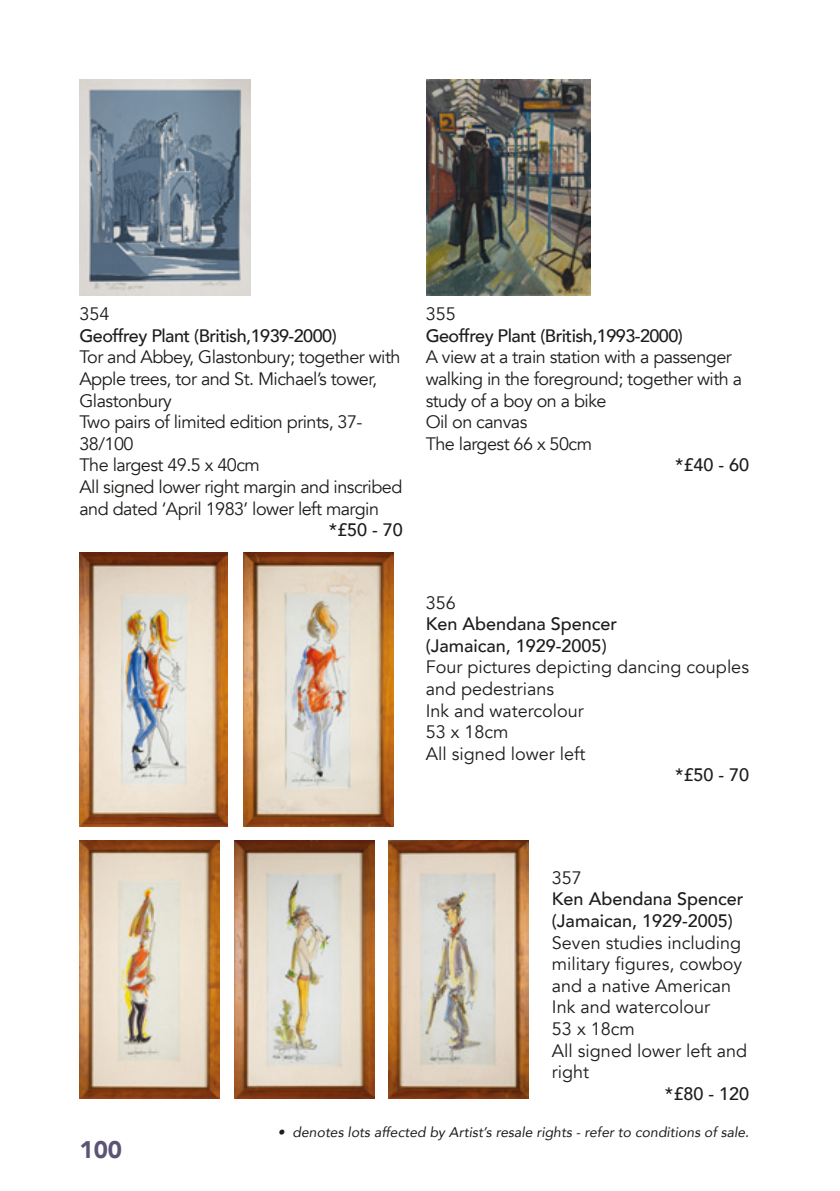
<style>
.page{position:relative;width:840px;height:1191px;background:#fff}
.page>*{position:absolute;margin:0;border:0;box-sizing:border-box;transform-origin:0 0}
.t1{font:900 24px "Avenir";color:#5c5477}
.BHL_text_new{font:18px/21.6px "Avenir";letter-spacing:-.03em;color:#1d1d1b}
.BHL_text_new-2{font:18px/21.6px "Avenir";color:#1d1d1b}
.BHL_text_new-3{font:500 18px/21.6px "Avenir";color:#1d1d1b}
.BHL_text_new-4{font:500 18px "Avenir";letter-spacing:-.03em;color:#1d1d1b}
.BHL_price_new{font:500 18px "Avenir";color:#1d1d1b}
.t2{font:italic 14px "Avenir";color:#1d1d1b}
</style>
<div class="page">
<img style="left:79px;top:79px;width:171px;height:216px">
<img style="left:426px;top:79px;width:164px;height:216px">
<img style="left:243px;top:552px;width:150px;height:274px">
<img style="left:79px;top:552px;width:148px;height:274px">
<img style="left:388px;top:840px;width:140px;height:258px">
<img style="left:234px;top:840px;width:140px;height:258px">
<img style="left:79px;top:840px;width:140px;height:258px">
<p class="BHL_text_new" style="left:79px;top:303px;width:32px">354</p>
<p class="BHL_text_new-4" style="left:79px;top:320px;width:258px">Geoffrey Plant (British,1939-2000)</p>
<p class="BHL_text_new" style="left:79px;top:347px;width:322px">Tor and Abbey, Glastonbury; together with<br>Apple trees, tor and St. Michael’s tower,<br>Glastonbury</p>
<p class="BHL_text_new" style="left:79px;top:411px;width:284px">Two pairs of limited edition prints, 37-<br>38/100</p>
<p class="BHL_text_new" style="left:79px;top:455px;width:182px">The largest 49.5 x 40cm</p>
<p class="BHL_text_new" style="left:79px;top:476px;width:324px">All signed lower right margin and inscribed and dated ‘April 1983’ lower left margin</p>
<p class="BHL_price_new" style="left:328px;top:514px;width:76px">*£50 - 70</p>
<p class="BHL_text_new" style="left:425px;top:303px;width:32px">355</p>
<p class="BHL_text_new-4" style="left:425px;top:320px;width:258px">Geoffrey Plant (British,1993-2000)</p>
<p class="BHL_text_new" style="left:425px;top:347px;width:318px">A view at a train station with a passenger walking in the foreground; together with a study of a boy on a bike</p>
<p class="BHL_text_new" style="left:425px;top:411px;width:103px">Oil on canvas</p>
<p class="BHL_text_new" style="left:425px;top:433px;width:168px">The largest 66 x 50cm</p>
<p class="BHL_price_new" style="left:674px;top:449px;width:76px">*£40 - 60</p>
<p class="BHL_text_new" style="left:425px;top:592px;width:32px">356</p>
<p class="BHL_text_new-3" style="left:425px;top:612px;width:193px">Ken Abendana Spencer (Jamaican, 1929-2005)</p>
<p class="BHL_text_new-2" style="left:425px;top:656px;width:324px">Four pictures depicting dancing couples and pedestrians</p>
<p class="BHL_text_new-2" style="left:425px;top:700px;width:160px">Ink and watercolour</p>
<p class="BHL_text_new" style="left:425px;top:721px;width:84px">53 x 18cm</p>
<p class="BHL_text_new-2" style="left:425px;top:743px;width:161px">All signed lower left</p>
<p class="BHL_price_new" style="left:674px;top:759px;width:76px">*£50 - 70</p>
<p class="BHL_text_new" style="left:551px;top:867px;width:32px">357</p>
<p class="BHL_text_new-3" style="left:551px;top:887px;width:193px">Ken Abendana Spencer (Jamaican, 1929-2005)</p>
<p class="BHL_text_new" style="left:551px;top:932px;width:191px;text-align:justify">Seven studies including military figures, cowboy and a native American</p>
<p class="BHL_text_new-2" style="left:551px;top:996px;width:160px">Ink and watercolour</p>
<p class="BHL_text_new" style="left:551px;top:1018px;width:84px">53 x 18cm</p>
<p class="BHL_text_new-2" style="left:551px;top:1040px;width:196px">All signed lower left and right</p>
<p class="BHL_price_new" style="left:664px;top:1078px;width:86px">*£80 - 120</p>
<h1 class="t1" style="left:79px;top:1128px;width:44px">100</h1>
<p class="t2" style="left:277px;top:1123px;width:472px">• denotes lots affected by Artist’s resale rights - refer to conditions of sale.</p>
</div>
